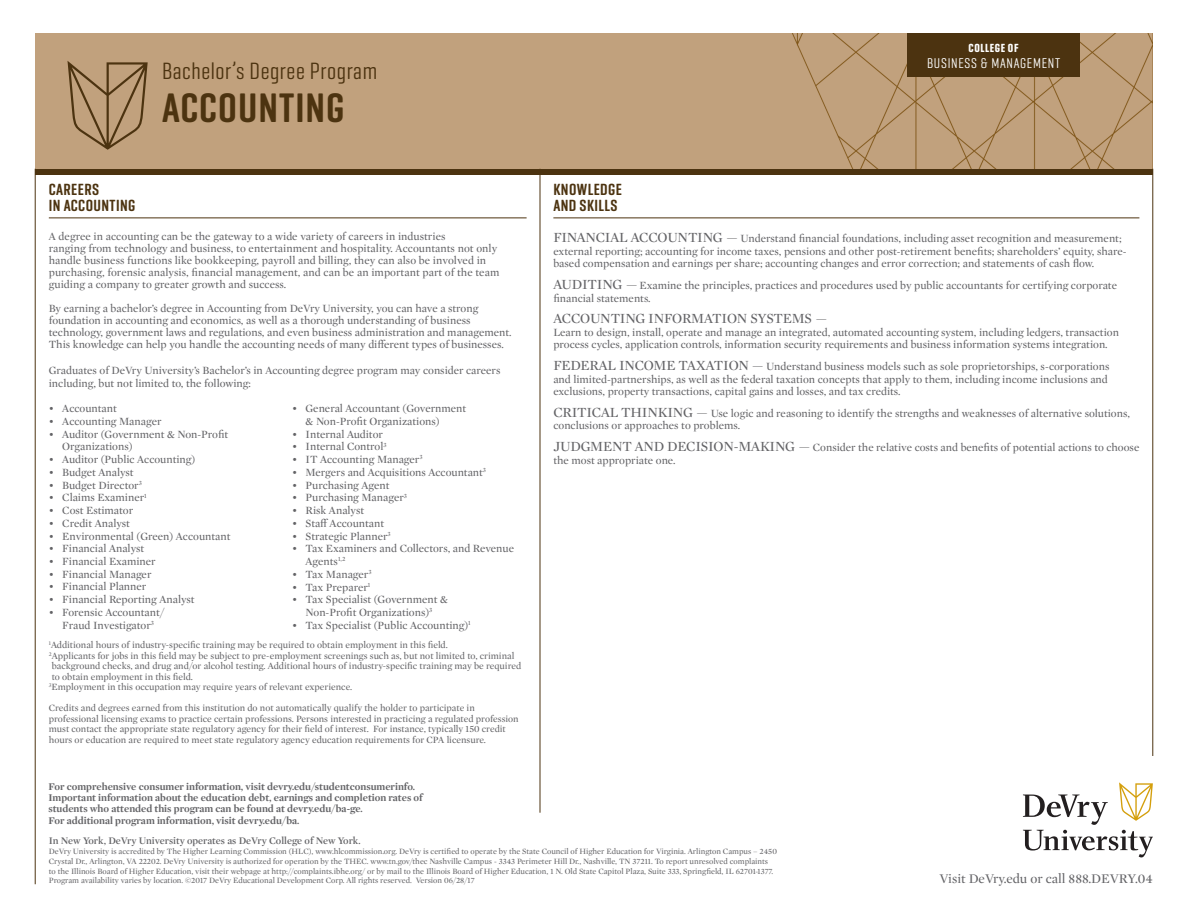
<style>
.page{position:relative;width:1188px;height:918px;background:#fff}
.page>*{position:absolute;margin:0;border:0;box-sizing:border-box;transform-origin:0 0}
.t1{font:600 42px "Geogrotesque Comp";letter-spacing:.025em;color:#4c3310}
.t2{font:24px "Geogrotesque Comp";letter-spacing:.025em;color:#4c3310}
.t3{font:600 16.5px/16.5px "Geogrotesque Comp";letter-spacing:.025em;color:#4c3310}
.t4{font:14.4px "Geogrotesque Comp";letter-spacing:.05em;color:#fff}
.t5{font:14.25px "Mercury Display";letter-spacing:-.015em;color:#636366}
.t6{font:13.5px "Mercury Display";color:#636366}
.t7{font:700 12px "Geogrotesque Comp";letter-spacing:.05em;color:#fff}
.t8{font:11.25px/12.8px "Mercury Display";color:#636366}
.t9{font:700 10.5px/11.2px "Mercury Display";color:#636366}
.t10{font:600 10.35px "Mercury Display";color:#636366}
.t11{font:9.75px/10.5px "Mercury Display";color:#636366}
.t12{font:8.25px/9.9px "Mercury Display";color:#636366}
.s1{font-size:14.25px}
</style>
<div class="page">
<div style="left:35px;top:34px;width:1118px;height:135px;background:#c1a17d"></div>
<svg style="left:36px;top:169px;width:1117px;height:7px;background:#655032"></svg>
<hr style="left:1153px;top:169px;width:1px;height:587px;background:#4c3310">
<hr style="left:35px;top:169px;width:1px;height:715px;background:#4c3310">
<hr style="left:540px;top:169px;width:1px;height:644px;background:#4c3310">
<hr style="left:49px;top:218px;width:478px;height:1px;background:#4c3310">
<hr style="left:553px;top:218px;width:586px;height:1px;background:#4c3310">
<svg style="left:68px;top:61px;width:80px;height:89px;background:#ab8c68"></svg>
<div style="left:907px;top:34px;width:173px;height:43px;background:#4c3310"></div>
<svg style="left:1023px;top:782px;width:130px;height:75px"></svg>
<h2 class="t2" style="left:162px;top:56px;width:217px">Bachelor’s Degree Program</h2>
<h1 class="t1" style="left:162px;top:81px;width:184px">ACCOUNTING</h1>
<h2 class="t3" style="left:49px;top:180px;width:88px">CAREERS<br>IN ACCOUNTING</h2>
<h2 class="t3" style="left:553px;top:180px;width:70px">KNOWLEDGE<br>AND SKILLS</h2>
<p class="t7" style="left:969px;top:40px;width:51px">COLLEGE OF</p>
<p class="t4" style="left:927px;top:54px;width:135px">BUSINESS &amp; MANAGEMENT</p>
<p class="t8" style="left:49px;top:229px;width:452px;line-height:12px">A degree in accounting can be the gateway to a wide variety of careers in industries<br>ranging from technology and business, to entertainment and hospitality. Accountants not only handle business functions like bookkeeping, payroll and billing, they can also be involved in purchasing, forensic analysis, financial management, and can be an important part of the team guiding a company to greater growth and success.</p>
<p class="t8" style="left:49px;top:301px;width:464px;line-height:12.3px">By earning a bachelor’s degree in Accounting from DeVry University, you can have a strong foundation in accounting and economics, as well as a thorough understanding of business technology, government laws and regulations, and even business administration and management.<br>This knowledge can help you handle the accounting needs of many different types of businesses.</p>
<p class="t8" style="left:49px;top:363px;width:453px">Graduates of DeVry University’s Bachelor’s in Accounting degree program may consider careers including, but not limited to, the following:</p>
<p class="t8" style="left:49px;top:401px;width:69px">• Accountant</p>
<p class="t8" style="left:49px;top:414px;width:114px">• Accounting Manager</p>
<p class="t8" style="left:62px;top:427px;width:167px;text-indent:-14px">• Auditor (Government &amp; Non-Profit<br>Organizations)</p>
<p class="t8" style="left:49px;top:452px;width:148px">• Auditor (Public Accounting)</p>
<p class="t8" style="left:49px;top:465px;width:86px">• Budget Analyst</p>
<p class="t8" style="left:49px;top:478px;width:95px">• Budget Director<sup>3</sup></p>
<p class="t8" style="left:49px;top:491px;width:99px">• Claims Examiner<sup>1</sup></p>
<p class="t8" style="left:49px;top:503px;width:86px">• Cost Estimator</p>
<p class="t8" style="left:49px;top:516px;width:83px">• Credit Analyst</p>
<p class="t8" style="left:49px;top:529px;width:183px">• Environmental (Green) Accountant</p>
<p class="t8" style="left:49px;top:542px;width:97px">• Financial Analyst</p>
<p class="t8" style="left:49px;top:554px;width:108px">• Financial Examiner</p>
<p class="t8" style="left:49px;top:567px;width:104px">• Financial Manager</p>
<p class="t8" style="left:49px;top:580px;width:99px">• Financial Planner</p>
<p class="t8" style="left:49px;top:593px;width:147px">• Financial Reporting Analyst</p>
<p class="t8" style="left:49px;top:605px;width:117px;text-align:center">• Forensic Accountant/<br>Fraud Investigator<sup>3</sup></p>
<p class="t8" style="left:306px;top:401px;width:162px;text-indent:-14px">• General Accountant (Government &amp; Non-Profit Organizations)</p>
<p class="t8" style="left:292px;top:427px;width:92px">• Internal Auditor</p>
<p class="t8" style="left:292px;top:440px;width:96px">• Internal Control<sup>3</sup></p>
<p class="t8" style="left:292px;top:452px;width:132px">• IT Accounting Manager<sup>3</sup></p>
<p class="t8" style="left:292px;top:465px;width:196px">• Mergers and Acquisitions Accountant<sup>3</sup></p>
<p class="t8" style="left:292px;top:478px;width:99px">• Purchasing Agent</p>
<p class="t8" style="left:292px;top:491px;width:116px">• Purchasing Manager<sup>3</sup></p>
<p class="t8" style="left:292px;top:503px;width:74px">• Risk Analyst</p>
<p class="t8" style="left:292px;top:516px;width:94px">• Staff Accountant</p>
<p class="t8" style="left:292px;top:529px;width:100px">• Strategic Planner<sup>3</sup></p>
<p class="t8" style="left:306px;top:542px;width:210px;text-indent:-14px">• Tax Examiners and Collectors, and Revenue<br>Agents<sup>1,2</sup></p>
<p class="t8" style="left:292px;top:567px;width:81px">• Tax Manager<sup>3</sup></p>
<p class="t8" style="left:292px;top:580px;width:80px">• Tax Preparer<sup>1</sup></p>
<p class="t8" style="left:292px;top:593px;width:157px;text-align:center">• Tax Specialist (Government &amp;<br>Non-Profit Organizations)<sup>3</sup></p>
<p class="t8" style="left:292px;top:618px;width:180px">• Tax Specialist (Public Accounting)<sup>1</sup></p>
<p class="t11" style="left:49px;top:639px;width:474px"><sup>1</sup>Additional hours of industry-specific training may be required to obtain employment in this field.<br><sup>2</sup>Applicants for jobs in this field may be subject to pre-employment screenings such as, but not limited to, criminal background checks, and drug and/or alcohol testing. Additional hours of industry-specific training may be required to obtain employment in this field.<br><sup>3</sup>Employment in this occupation may require years of relevant experience.</p>
<p class="t11" style="left:49px;top:702px;width:471px">Credits and degrees earned from this institution do not automatically qualify the holder to participate in professional licensing exams to practice certain professions. Persons interested in practicing a regulated profession must contact the appropriate state regulatory agency for their field of interest. For instance, typically 150 credit hours or education are required to meet state regulatory agency education requirements for CPA licensure.</p>
<p class="t8" style="left:553px;top:231px;width:575px"><span class="s1">FINANCIAL ACCOUNTING —</span> Understand financial foundations, including asset recognition and measurement; external reporting; accounting for income taxes, pensions and other post-retirement benefits; shareholders’ equity, share&shy;based compensation and earnings per share; accounting changes and error correction; and statements of cash flow.</p>
<p class="t8" style="left:553px;top:278px;width:565px"><span class="s1">AUDITING —</span> Examine the principles, practices and procedures used by public accountants for certifying corporate financial statements.</p>
<p class="t5" style="left:553px;top:308px;width:275px">ACCOUNTING INFORMATION SYSTEMS —</p>
<p class="t8" style="left:553px;top:325px;width:567px">Learn to design, install, operate and manage an integrated, automated accounting system, including ledgers, transaction process cycles, application controls, information security requirements and business information systems integration.</p>
<p class="t8" style="left:553px;top:359px;width:558px"><span class="s1">FEDERAL INCOME TAXATION —</span> Understand business models such as sole proprietorships, s-corporations and limited-partnerships, as well as the federal taxation concepts that apply to them, including income inclusions and exclusions, property transactions, capital gains and losses, and tax credits.</p>
<p class="t8" style="left:553px;top:406px;width:578px"><span class="s1">CRITICAL THINKING —</span> Use logic and reasoning to identify the strengths and weaknesses of alternative solutions, conclusions or approaches to problems.</p>
<p class="t8" style="left:553px;top:440px;width:588px"><span class="s1">JUDGMENT AND DECISION-MAKING —</span> Consider the relative costs and benefits of potential actions to choose the most appropriate one.</p>
<p class="t9" style="left:48px;top:780px;width:376px">For comprehensive consumer information, visit devry.edu/studentconsumerinfo.<br>Important information about the education debt, earnings and completion rates of students who attended this program can be found at devry.edu/ba-ge.<br>For additional program information, visit devry.edu/ba.</p>
<p class="t10" style="left:49px;top:833px;width:313px">In New York, DeVry University operates as DeVry College of New York.</p>
<p class="t12" style="left:49px;top:846px;width:730px">DeVry University is accredited by The Higher Learning Commission (HLC), www.hlcommission.org. DeVry is certified to operate by the State Council of Higher Education for Virginia. Arlington Campus – 2450<br>Crystal Dr., Arlington, VA 22202. DeVry University is authorized for operation by the THEC. www.tn.gov/thec Nashville Campus - 3343 Perimeter Hill Dr., Nashville, TN 37211. To report unresolved complaints to the Illinois Board of Higher Education, visit their webpage at http://complaints.ibhe.org/ or by mail to the Illinois Board of Higher Education, 1 N. Old State Capitol Plaza, Suite 333, Springfield, IL 62701-1377.<br>Program availability varies by location. ©2017 DeVry Educational Development Corp. All rights reserved. Version 06/28/17</p>
<p class="t6" style="left:940px;top:869px;width:215px">Visit DeVry.edu or call 888.DEVRY.04</p>
</div>
